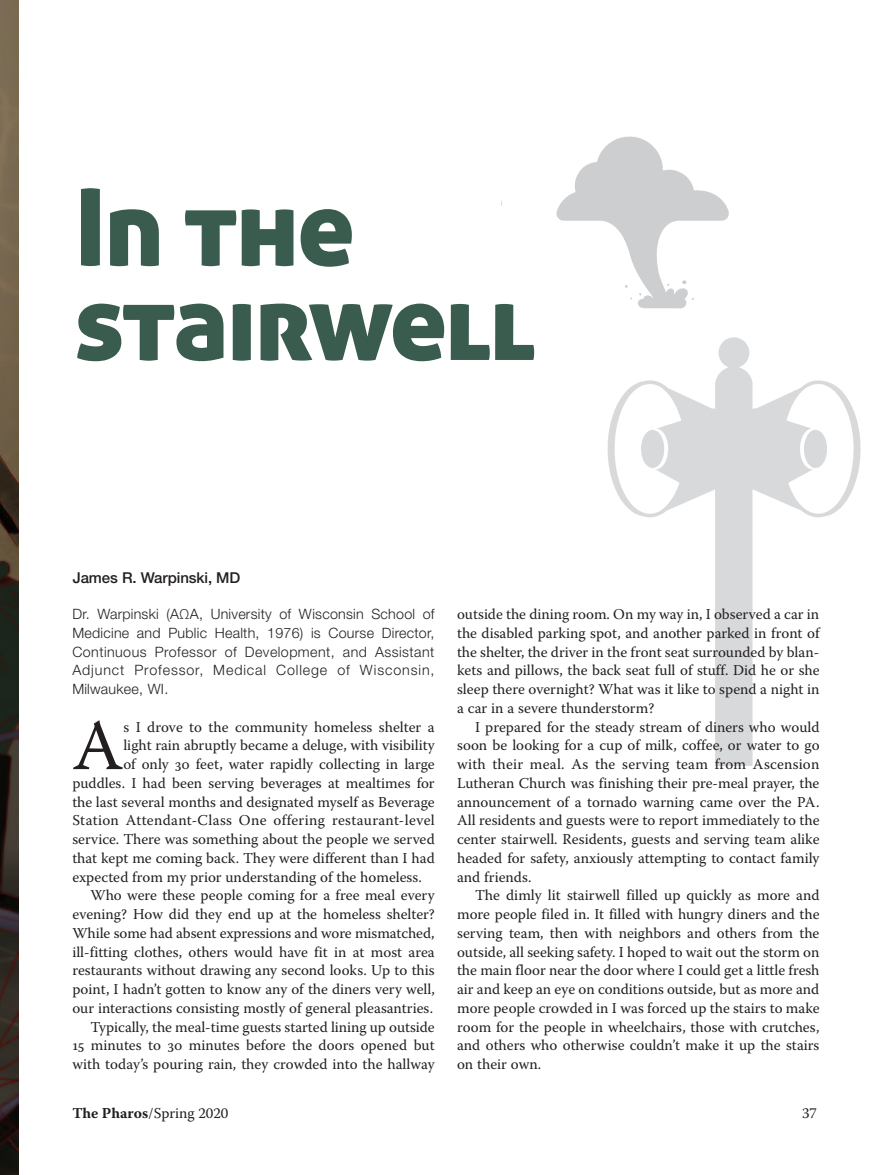
<style>
.page{position:relative;width:891px;height:1175px;background:#fff}
.page>*{position:absolute;margin:0;border:0;box-sizing:border-box;transform-origin:0 0}
.Title_1{font:106.5px/94.5px "Aller Display";letter-spacing:-.02em;color:#395c4e}
.Drop3{font:71.85px "Warnock Pro";color:#231f20}
.Para-firstln{font:15px/18.8px "Warnock Pro";color:#231f20;text-align:justify}
.Drop3-2{font:15px "Warnock Pro";color:#231f20}
.Drop3-3{font:15px "Warnock Pro";letter-spacing:.02em;color:#231f20}
.Author{font:500 15px "Helvetica Neue LT Std";letter-spacing:-.005em;color:#231f20}
.Bio{font:300 14.25px/18.8px "Helvetica Neue LT Std";letter-spacing:.06em;color:#231f20;text-align:justify}
.s1{font-weight:700}
</style>
<div class="page">
<img style="left:0;top:0;width:18px;height:1175px">
<img style="left:501px;top:136px;width:228px;height:173px">
<img style="left:607px;top:337px;width:254px;height:429px">
<p class="Title_1" style="left:75px;top:178px;width:463px">In the stairwell</p>
<p class="Author" style="left:73px;top:568px;width:169px">James R. Warpinski, MD</p>
<p class="Bio" style="left:72px;top:604px;width:364px">Dr. Warpinski (AΩA, University of Wisconsin School of Medicine and Public Health, 1976) is Course Director, Continuous Professor of Development, and Assistant Adjunct Professor, Medical College of Wisconsin, Milwaukee, WI.</p>
<p class="Drop3" style="left:72px;top:702px;width:53px">A</p>
<p class="Drop3-2" style="left:123px;top:717px;width:313px">s I drove to the community homeless shelter a</p>
<p class="Drop3-2" style="left:123px;top:736px;width:313px">light rain abruptly became a deluge, with visibility</p>
<p class="Drop3-2" style="left:123px;top:755px;width:313px">of only 30 feet, water rapidly collecting in large</p>
<p class="Drop3-2" style="left:72px;top:774px;width:364px">puddles. I had been serving beverages at mealtimes for</p>
<p class="Drop3-2" style="left:72px;top:792px;width:364px">the last several months and designated myself as Beverage</p>
<p class="Drop3-3" style="left:72px;top:811px;width:364px">Station Attendant-Class One offering restaurant-level</p>
<p class="Drop3-2" style="left:72px;top:830px;width:364px">service. There was something about the people we served</p>
<p class="Drop3-2" style="left:72px;top:849px;width:364px">that kept me coming back. They were different than I had</p>
<p class="Drop3-2" style="left:72px;top:867px;width:351px">expected from my prior understanding of the homeless.</p>
<p class="Para-firstln" style="left:72px;top:885px;width:364px;text-indent:18px">Who were these people coming for a free meal every evening? How did they end up at the homeless shelter?<br>While some had absent expressions and wore mismatched, ill-fitting clothes, others would have fit in at most area restaurants without drawing any second looks. Up to this point, I hadn’t gotten to know any of the diners very well, our interactions consisting mostly of general pleasantries.</p>
<p class="Para-firstln" style="left:72px;top:1017px;width:364px;text-indent:18px">Typically, the meal-time guests started lining up outside 15 minutes to 30 minutes before the doors opened but with today’s pouring rain, they crowded into the hallway</p>
<p class="Para-firstln" style="left:457px;top:604px;width:364px">outside the dining room. On my way in, I observed a car in the disabled parking spot, and another parked in front of the shelter, the driver in the front seat surrounded by blan&shy;kets and pillows, the back seat full of stuff. Did he or she sleep there overnight? What was it like to spend a night in a car in a severe thunderstorm?</p>
<p class="Para-firstln" style="left:457px;top:717px;width:364px;text-indent:18px">I prepared for the steady stream of diners who would soon be looking for a cup of milk, coffee, or water to go with their meal. As the serving team from Ascension Lutheran Church was finishing their pre-meal prayer, the announcement of a tornado warning came over the PA.<br>All residents and guests were to report immediately to the center stairwell. Residents, guests and serving team alike headed for safety, anxiously attempting to contact family and friends.</p>
<p class="Para-firstln" style="left:457px;top:885px;width:364px;text-indent:18px">The dimly lit stairwell filled up quickly as more and more people filed in. It filled with hungry diners and the serving team, then with neighbors and others from the outside, all seeking safety. I hoped to wait out the storm on the main floor near the door where I could get a little fresh air and keep an eye on conditions outside, but as more and more people crowded in I was forced up the stairs to make room for the people in wheelchairs, those with crutches, and others who otherwise couldn’t make it up the stairs on their own.</p>
<p class="Para-firstln" style="left:72px;top:1103px;width:158px"><span class="s1">The Pharos</span>/Spring 2020</p>
<p class="Para-firstln" style="left:802px;top:1103px;width:17px">37</p>
</div>
